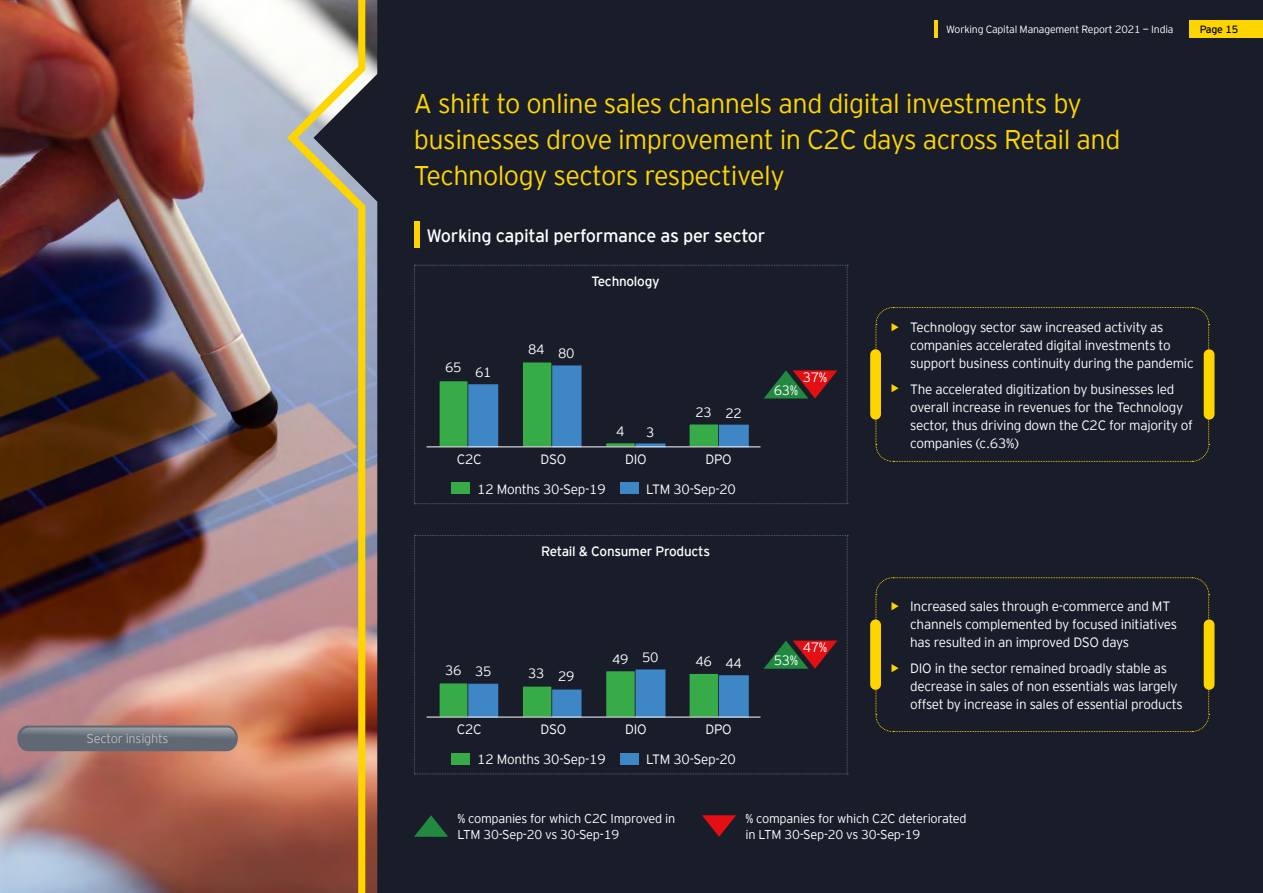
<style>
.page{position:relative;width:1263px;height:893px;background:#181d29}
.page>*{position:absolute;margin:0;border:0;box-sizing:border-box;transform-origin:0 0}
.t1{font:300 27px/36px "EY Interstate";letter-spacing:-.02em;color:#ffd500}
.t2{font:300 18px "EY Interstate";letter-spacing:-.02em;color:#fff}
.t3{font:300 13.5px/18px "EY Interstate";letter-spacing:-.02em;color:#fff}
.t4{font:300 13.5px "EY Interstate";letter-spacing:-.02em;color:#fff}
.t5{font:300 12.75px/15.8px "EY Interstate";letter-spacing:-.02em;color:#fff}
.t6{font:300 12.75px "EY Interstate";letter-spacing:-.02em;color:#b5b9bc}
.t7{font:300 10.5px "EY Interstate";letter-spacing:-.02em;color:#fff}
.t8{font:300 10.5px "EY Interstate";letter-spacing:-.02em;color:#000}
.s1{font-weight:700;font-size:15.75px;color:#ffd405}
</style>
<div class="page">
<img style="left:0;top:0;width:377px;height:893px">
<svg style="left:287px;top:0;width:78px;height:893px;background:#b29787"></svg>
<div style="left:414px;top:222px;width:6px;height:26px;background:#ffd500"></div>
<svg style="left:875px;top:307px;width:335px;height:155px"></svg>
<div style="left:870px;top:349px;width:11px;height:71px;background:#ffd500;border-radius:5px"></div>
<div style="left:1204px;top:349px;width:10px;height:71px;background:#ffd500;border-radius:5px"></div>
<svg style="left:875px;top:577px;width:335px;height:155px"></svg>
<div style="left:870px;top:619px;width:11px;height:71px;background:#ffd500;border-radius:5px"></div>
<div style="left:1204px;top:619px;width:10px;height:71px;background:#ffd500;border-radius:5px"></div>
<svg style="left:414px;top:265px;width:434px;height:239px"></svg>
<hr style="left:427px;top:446px;width:333px;height:1px;background:#fff">
<svg style="left:414px;top:535px;width:434px;height:239px"></svg>
<hr style="left:427px;top:717px;width:333px;height:1px;background:#fff">
<svg style="left:17px;top:725px;width:221px;height:26px;background:#6f747c"></svg>
<svg style="left:414px;top:815px;width:34px;height:22px"></svg>
<svg style="left:702px;top:815px;width:34px;height:22px"></svg>
<div style="left:1189px;top:20px;width:74px;height:17px;background:#ffd500"></div>
<hr style="left:935px;top:20px;width:3px;height:17px;background:#ffd500">
<p class="t6" style="left:87px;top:730px;width:83px">Sector insights</p>
<p class="t7" style="left:946px;top:22px;width:229px">Working Capital Management Report 2021 — India</p>
<p class="t8" style="left:1200px;top:22px;width:40px">Page 15</p>
<h1 class="t1" style="left:414px;top:84px;width:708px">A shift to online sales channels and digital investments by businesses drove improvement in C2C days across Retail and<br>Technology sectors respectively</h1>
<h2 class="t2" style="left:427px;top:223px;width:340px">Working capital performance as per sector</h2>
<p class="t4" style="left:591px;top:271px;width:70px">Technology</p>
<p class="t3" style="left:445px;top:360px;width:48px">65 61</p>
<p class="t3" style="left:457px;top:450px;width:26px">C2C</p>
<p class="t3" style="left:528px;top:339px;width:18px">84</p>
<p class="t3" style="left:558px;top:343px;width:18px">80</p>
<p class="t3" style="left:541px;top:450px;width:27px">DSO</p>
<p class="t3" style="left:616px;top:421px;width:10px">4</p>
<p class="t3" style="left:646px;top:422px;width:10px">3</p>
<p class="t3" style="left:625px;top:450px;width:23px">DIO</p>
<p class="t3" style="left:695px;top:403px;width:18px">23</p>
<p class="t3" style="left:725px;top:404px;width:18px">22</p>
<p class="t3" style="left:705px;top:450px;width:28px">DPO</p>
<p class="t3" style="left:477px;top:479px;width:130px">12 Months 30-Sep-19</p>
<p class="t3" style="left:646px;top:479px;width:91px">LTM 30-Sep-20</p>
<p class="t4" style="left:541px;top:542px;width:171px">Retail &amp; Consumer Products</p>
<p class="t3" style="left:803px;top:367px;width:26px">37%</p>
<p class="t3" style="left:774px;top:380px;width:26px">63%</p>
<p class="t3" style="left:445px;top:661px;width:48px">36 35</p>
<p class="t3" style="left:528px;top:663px;width:18px">33</p>
<p class="t3" style="left:558px;top:667px;width:18px">29</p>
<p class="t3" style="left:457px;top:720px;width:26px">C2C</p>
<p class="t3" style="left:541px;top:720px;width:27px">DSO</p>
<p class="t3" style="left:642px;top:647px;width:18px">50</p>
<p class="t3" style="left:612px;top:650px;width:18px">49</p>
<p class="t3" style="left:695px;top:652px;width:18px">46</p>
<p class="t3" style="left:725px;top:654px;width:18px">44</p>
<p class="t3" style="left:625px;top:720px;width:23px">DIO</p>
<p class="t3" style="left:705px;top:720px;width:28px">DPO</p>
<p class="t3" style="left:477px;top:749px;width:130px">12 Months 30-Sep-19</p>
<p class="t3" style="left:646px;top:749px;width:91px">LTM 30-Sep-20</p>
<p class="t3" style="left:803px;top:638px;width:26px">47%</p>
<p class="t3" style="left:774px;top:650px;width:26px">53%</p>
<p class="t3" style="left:910px;top:318px;width:285px;text-indent:-20px"><span class="s1">•</span> Technology sector saw increased activity as companies accelerated digital investments to support business continuity during the pandemic</p>
<p class="t3" style="left:910px;top:379px;width:284px;text-indent:-20px"><span class="s1">•</span> The accelerated digitization by businesses led overall increase in revenues for the Technology sector, thus driving down the C2C for majority of companies (c.63%)</p>
<p class="t3" style="left:910px;top:597px;width:268px;text-indent:-20px"><span class="s1">•</span> Increased sales through e-commerce and MT channels complemented by focused initiatives has resulted in an improved DSO days</p>
<p class="t3" style="left:910px;top:658px;width:274px;text-indent:-20px"><span class="s1">•</span> DIO in the sector remained broadly stable as decrease in sales of non essentials was largely offset by increase in sales of essential products</p>
<p class="t5" style="left:457px;top:810px;width:219px">% companies for which C2C Improved in<br>LTM 30-Sep-20 vs 30-Sep-19</p>
<p class="t5" style="left:745px;top:810px;width:223px">% companies for which C2C deteriorated in LTM 30-Sep-20 vs 30-Sep-19</p>
</div>
